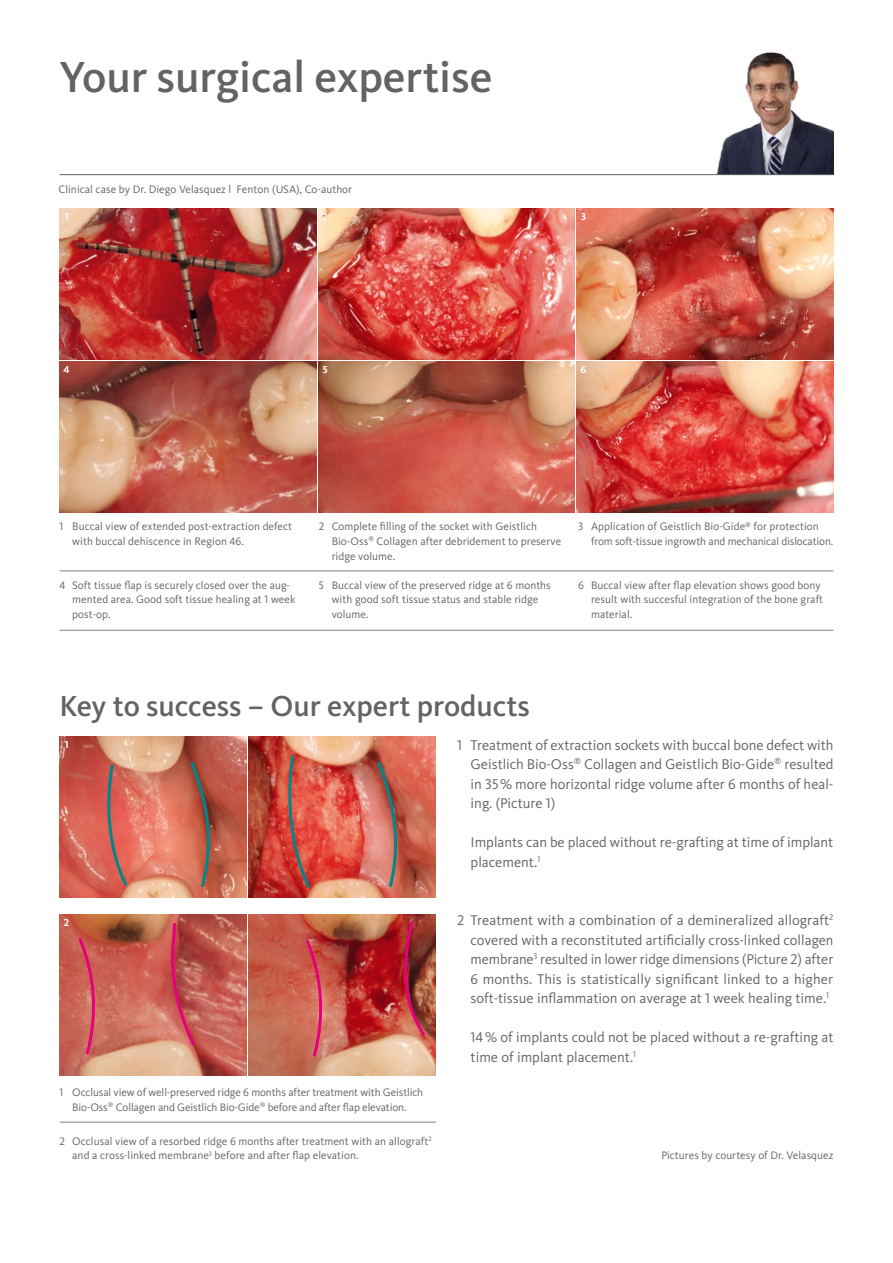
<style>
.page{position:relative;width:893px;height:1263px;background:#fff}
.page>*{position:absolute;margin:0;border:0;box-sizing:border-box;transform-origin:0 0}
.t1{font:500 45px "Kievit Pro";color:#626463}
.t2{font:500 30px "Kievit Pro";color:#626463}
.t3{font:14.7px/19.5px "Kievit Pro";color:#626463;text-align:justify}
.t4{font:11.25px/14.7px "Kievit Pro";letter-spacing:.005em;color:#626463}
.t5{font:700 10.5px "Kievit Pro";color:#fff}
</style>
<div class="page">
<img style="left:60px;top:209px;width:256px;height:151px">
<img style="left:318px;top:209px;width:257px;height:151px">
<img style="left:577px;top:209px;width:256px;height:151px">
<img style="left:60px;top:362px;width:256px;height:151px">
<img style="left:318px;top:362px;width:257px;height:151px">
<img style="left:577px;top:362px;width:256px;height:151px">
<hr style="left:60px;top:630px;width:773px;height:1px;background:#626463">
<hr style="left:60px;top:571px;width:773px;height:1px;background:#626463">
<hr style="left:60px;top:1122px;width:376px;height:1px;background:#626463">
<img style="left:716px;top:52px;width:117px;height:122px">
<hr style="left:60px;top:174px;width:773px;height:1px;background:#626463">
<img style="left:60px;top:736px;width:187px;height:162px">
<img style="left:249px;top:736px;width:187px;height:162px">
<img style="left:60px;top:914px;width:187px;height:162px">
<img style="left:249px;top:914px;width:187px;height:162px">
<svg style="left:188px;top:759px;width:27px;height:130px;background:#a55c49"></svg>
<svg style="left:375px;top:759px;width:29px;height:130px;background:#b76d5f"></svg>
<svg style="left:105px;top:762px;width:24px;height:126px;background:#c3665c"></svg>
<svg style="left:286px;top:753px;width:26px;height:137px;background:#c45448"></svg>
<svg style="left:164px;top:921px;width:33px;height:127px;background:#c15556"></svg>
<svg style="left:76px;top:936px;width:22px;height:121px;background:#cd5a5d"></svg>
<svg style="left:303px;top:937px;width:22px;height:121px;background:#cf5b5a"></svg>
<img style="left:397px;top:919px;width:31px;height:119px">
<h1 class="t1" style="left:60px;top:49px;width:434px">Your surgical expertise</h1>
<p class="t4" style="left:58px;top:181px;width:295px">Clinical case by Dr. Diego Velasquez l Fenton (USA), Co-author</p>
<p class="t5" style="left:65px;top:210px;width:6px">1</p>
<p class="t5" style="left:323px;top:210px;width:7px">2</p>
<p class="t5" style="left:581px;top:210px;width:7px">3</p>
<p class="t5" style="left:64px;top:363px;width:8px">4</p>
<p class="t5" style="left:323px;top:363px;width:6px">5</p>
<p class="t5" style="left:581px;top:363px;width:7px">6</p>
<p class="t4" style="left:72px;top:519px;width:221px;text-indent:-13px">1 Buccal view of extended post-extraction defect with buccal dehiscence in Region 46.</p>
<p class="t4" style="left:332px;top:519px;width:231px;text-indent:-13px">2 Complete filling of the socket with Geistlich<br>Bio-Oss<sup>®</sup> Collagen after debridement to preserve ridge volume.</p>
<p class="t4" style="left:591px;top:519px;width:244px;text-indent:-13px">3 Application of Geistlich Bio-Gide<sup>®</sup> for protection from soft-tissue ingrowth and mechanical dislocation.</p>
<p class="t4" style="left:72px;top:578px;width:224px;text-indent:-13px">4 Soft tissue flap is securely closed over the aug&shy;mented area. Good soft tissue healing at 1 week post-op.</p>
<p class="t4" style="left:332px;top:578px;width:221px;text-indent:-13px">5 Buccal view of the preserved ridge at 6 months with good soft tissue status and stable ridge volume.</p>
<p class="t4" style="left:591px;top:578px;width:234px;text-indent:-13px">6 Buccal view after flap elevation shows good bony result with succesful integration of the bone graft material.</p>
<h2 class="t2" style="left:60px;top:687px;width:472px">Key to success – Our expert products</h2>
<p class="t5" style="left:65px;top:738px;width:6px">1</p>
<p class="t5" style="left:64px;top:916px;width:7px">2</p>
<p class="t4" style="left:60px;top:1085px;width:365px;text-align:center">1 Occlusal view of well-preserved ridge 6 months after treatment with Geistlich<br>Bio-Oss<sup>®</sup> Collagen and Geistlich Bio-Gide<sup>®</sup> before and after flap elevation.</p>
<p class="t4" style="left:72px;top:1133px;width:361px;text-indent:-13px">2 Occlusal view of a resorbed ridge 6 months after treatment with an allograft<sup>2 </sup>and a cross-linked membrane<sup>3</sup> before and after flap elevation.</p>
<h3 class="t3" style="left:471px;top:735px;width:365px;text-indent:-13px">1 Treatment of extraction sockets with buccal bone defect with Geistlich Bio-Oss<sup>®</sup> Collagen and Geistlich Bio-Gide<sup>®</sup> resulted in 35% more horizontal ridge volume after 6 months of heal&shy;ing. (Picture 1)</h3>
<h3 class="t3" style="left:471px;top:832px;width:364px">Implants can be placed without re-grafting at time of implant placement.<sup>1</sup></h3>
<p class="t3" style="left:471px;top:910px;width:364px;text-indent:-14px">2 Treatment with a combination of a demineralized allograft<sup>2 </sup>covered with a reconstituted artificially cross-linked collagen membrane<sup>3</sup> resulted in lower ridge dimensions (Picture 2) after 6 months. This is statistically significant linked to a higher soft-tissue inflammation on average at 1 week healing time.<sup>1</sup></p>
<h3 class="t3" style="left:471px;top:1027px;width:364px">14% of implants could not be placed without a re-grafting at time of implant placement.<sup>1</sup></h3>
<p class="t4" style="left:661px;top:1148px;width:174px">Pictures by courtesy of Dr. Velasquez</p>
</div>
